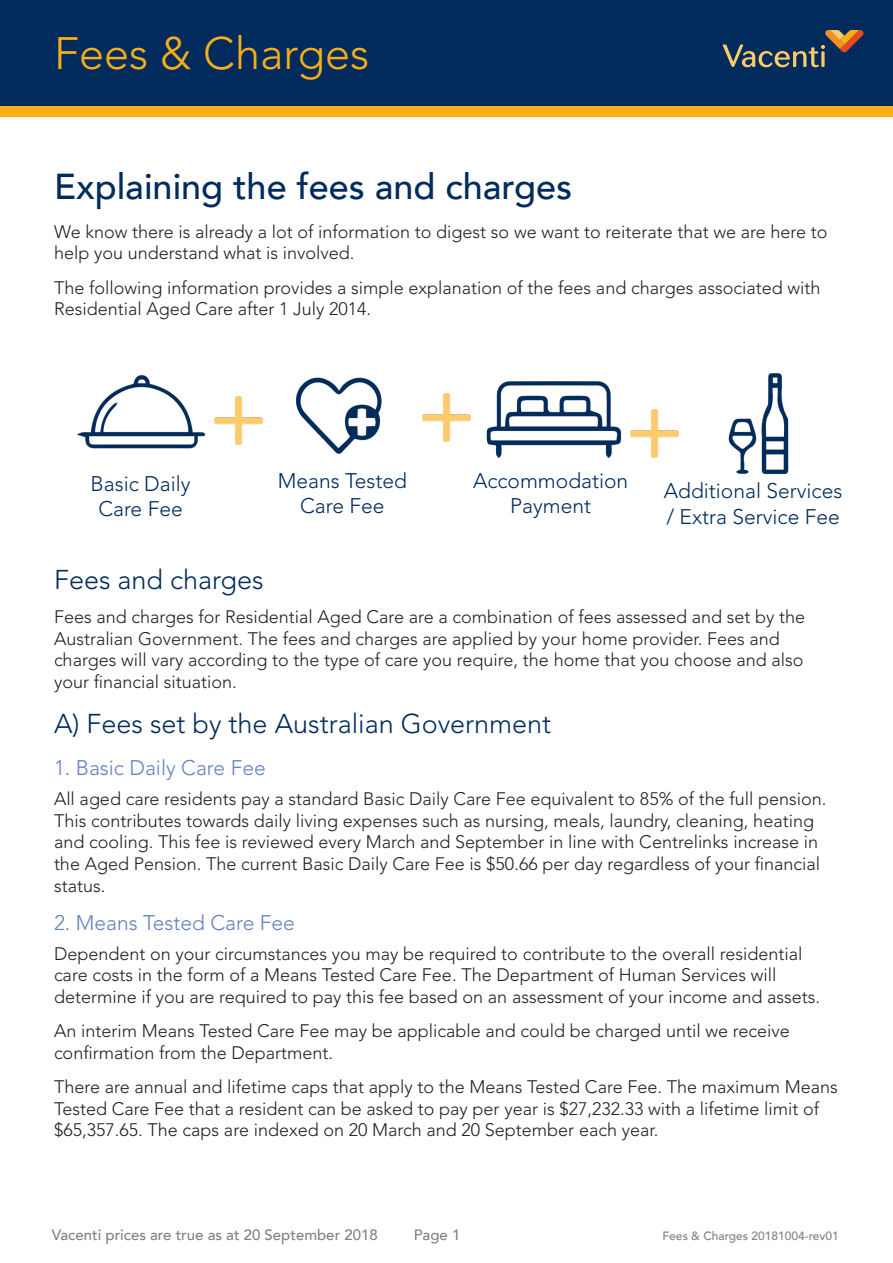
<style>
.page{position:relative;width:893px;height:1263px;background:#fff}
.page>*{position:absolute;margin:0;border:0;box-sizing:border-box;transform-origin:0 0}
.t1{font:300 45px "Avenir LT Std";color:#faaf18}
.t2{font:500 36px "Avenir LT";color:#002b5c}
.t3{font:300 27px "Avenir LT Std";color:#002b5c}
.t4{font:300 21px/25.2px "Avenir LT Std";color:#002b5c;text-align:center}
.t5{font:300 21px "Avenir LT Std";color:#6281c1}
.t6{font:300 18px/21.6px "Avenir LT Std";color:#231f20}
.t7{font:500 15px "Avenir LT";color:#808285}
.t8{font:500 12px "Avenir LT";color:#808285}
</style>
<div class="page">
<div style="left:0;top:0;width:893px;height:106px;background:#002b5c"></div>
<img style="left:486px;top:381px;width:145px;height:78px">
<img style="left:77px;top:375px;width:129px;height:74px">
<img style="left:262px;top:377px;width:120px;height:77px">
<img style="left:728px;top:373px;width:61px;height:102px">
<img style="left:214px;top:397px;width:48px;height:48px">
<img style="left:422px;top:394px;width:49px;height:48px">
<img style="left:631px;top:410px;width:48px;height:48px">
<div style="left:0;top:106px;width:893px;height:11px;background:#faaf18"></div>
<svg style="left:723px;top:30px;width:141px;height:37px"></svg>
<p class="t1" style="left:54px;top:27px;width:317px">Fees &amp; Charges</p>
<p class="t2" style="left:54px;top:166px;width:520px">Explaining the fees and charges</p>
<p class="t6" style="left:54px;top:221px;width:775px">We know there is already a lot of information to digest so we want to reiterate that we are here to help you understand what is involved.</p>
<p class="t6" style="left:54px;top:277px;width:768px">The following information provides a simple explanation of the fees and charges associated with<br>Residential Aged Care after 1 July 2014.</p>
<p class="t4" style="left:91px;top:471px;width:101px">Basic Daily<br>Care Fee</p>
<p class="t4" style="left:278px;top:468px;width:131px">Means Tested<br>Care Fee</p>
<p class="t4" style="left:664px;top:479px;width:180px;text-align:left">Additional Services / Extra Service Fee</p>
<p class="t4" style="left:473px;top:468px;width:157px">Accommodation<br>Payment</p>
<p class="t3" style="left:54px;top:563px;width:211px">Fees and charges</p>
<p class="t6" style="left:54px;top:606px;width:753px">Fees and charges for Residential Aged Care are a combination of fees assessed and set by the Australian Government. The fees and charges are applied by your home provider. Fees and charges will vary according to the type of care you require, the home that you choose and also your financial situation.</p>
<p class="t3" style="left:54px;top:708px;width:499px">A) Fees set by the Australian Government</p>
<p class="t5" style="left:54px;top:755px;width:213px">1. Basic Daily Care Fee</p>
<p class="t6" style="left:54px;top:788px;width:774px">All aged care residents pay a standard Basic Daily Care Fee equivalent to 85% of the full pension.<br>This contributes towards daily living expenses such as nursing, meals, laundry, cleaning, heating and cooling. This fee is reviewed every March and September in line with Centrelinks increase in the Aged Pension. The current Basic Daily Care Fee is $50.66 per day regardless of your financial status.</p>
<p class="t5" style="left:54px;top:910px;width:242px">2. Means Tested Care Fee</p>
<p class="t6" style="left:54px;top:943px;width:768px">Dependent on your circumstances you may be required to contribute to the overall residential care costs in the form of a Means Tested Care Fee. The Department of Human Services will determine if you are required to pay this fee based on an assessment of your income and assets.</p>
<p class="t6" style="left:54px;top:1020px;width:737px">An interim Means Tested Care Fee may be applicable and could be charged until we receive confirmation from the Department.</p>
<p class="t6" style="left:54px;top:1076px;width:785px">There are annual and lifetime caps that apply to the Means Tested Care Fee. The maximum Means<br>Tested Care Fee that a resident can be asked to pay per year is $27,232.33 with a lifetime limit of $65,357.65. The caps are indexed on 20 March and 20 September each year.</p>
<p class="t7" style="left:52px;top:1226px;width:327px">Vacenti prices are true as at 20 September 2018</p>
<p class="t7" style="left:414px;top:1226px;width:48px">Page 1</p>
<p class="t8" style="left:662px;top:1229px;width:178px">Fees &amp; Charges 20181004-rev01</p>
</div>
